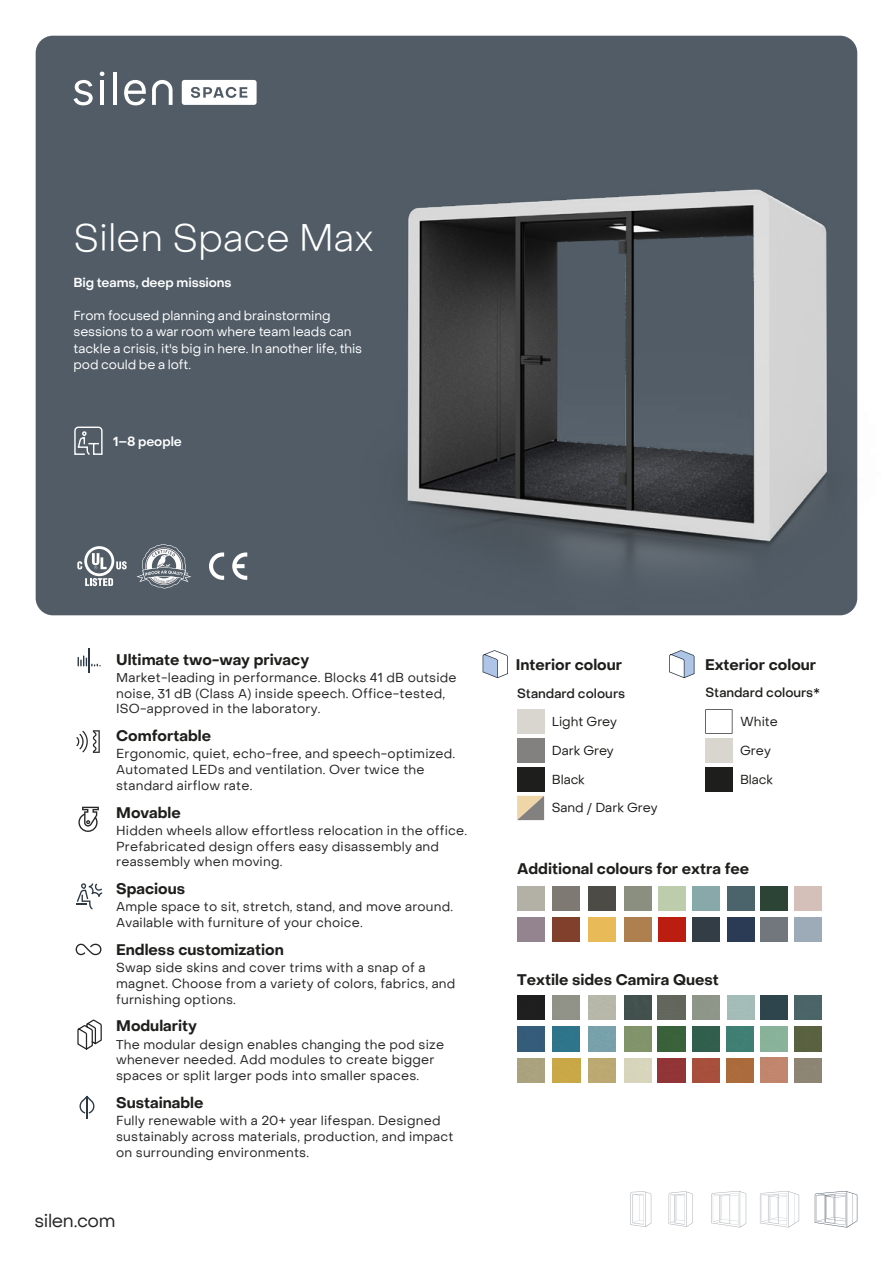
<style>
.page{position:relative;width:893px;height:1263px;background:#fff}
.page>*{position:absolute;margin:0;border:0;box-sizing:border-box;transform-origin:0 0}
.t1{font:300 37.5px "PP Object Sans";color:#fff}
.t2{font:18px "PP Object Sans";letter-spacing:-.02em;color:#272525}
.t3{font:700 15px "PP Object Sans";color:#1e1e1c}
.t4{font:12.75px/15.8px "PP Object Sans";letter-spacing:.015em;color:#272525}
.t5{font:12.75px/16.5px "PP Object Sans";letter-spacing:-.005em;color:#fff}
.t6{font:12.75px "PP Object Sans";color:#1e1e1c}
.t7{font:500 12.75px "PP Object Sans";color:#1e1e1c}
.t8{font:600 12.75px "PP Object Sans";letter-spacing:-.005em;color:#fff}
</style>
<div class="page">
<div style="left:36px;top:36px;width:821px;height:579px;background:#515c66;border-radius:17px"></div>
<svg style="left:73px;top:80px;width:20px;height:25px"></svg>
<svg style="left:100px;top:72px;width:4px;height:4px"></svg>
<hr style="left:100px;top:80px;width:4px;height:25px;background:#fff">
<hr style="left:113px;top:72px;width:4px;height:33px;background:#fff">
<svg style="left:124px;top:80px;width:22px;height:25px"></svg>
<svg style="left:152px;top:80px;width:21px;height:25px"></svg>
<svg style="left:182px;top:80px;width:75px;height:25px;background:#e3e4e6"></svg>
<svg style="left:74px;top:426px;width:29px;height:29px"></svg>
<svg style="left:630px;top:1191px;width:21px;height:36px"></svg>
<svg style="left:711px;top:1191px;width:35px;height:36px"></svg>
<svg style="left:760px;top:1191px;width:39px;height:36px"></svg>
<svg style="left:815px;top:1191px;width:42px;height:36px"></svg>
<svg style="left:669px;top:1191px;width:24px;height:36px"></svg>
<svg style="left:77px;top:546px;width:50px;height:40px"></svg>
<svg style="left:232px;top:552px;width:15px;height:28px"></svg>
<svg style="left:209px;top:552px;width:15px;height:28px"></svg>
<svg style="left:136px;top:544px;width:55px;height:44px"></svg>
<img style="left:300px;top:64px;width:558px;height:605px">
<svg style="left:76px;top:730px;width:24px;height:23px"></svg>
<svg style="left:78px;top:807px;width:21px;height:25px"></svg>
<svg style="left:75px;top:943px;width:27px;height:13px"></svg>
<hr style="left:86px;top:1096px;width:2px;height:23px;background:#2b3844">
<svg style="left:79px;top:1095px;width:16px;height:18px"></svg>
<hr style="left:88px;top:649px;width:2px;height:24px;background:#2b3844">
<svg style="left:78px;top:655px;width:23px;height:11px"></svg>
<svg style="left:76px;top:883px;width:26px;height:26px"></svg>
<svg style="left:77px;top:1019px;width:25px;height:31px"></svg>
<div style="left:517px;top:709px;width:27px;height:25px;background:#d9d6cf"></div>
<div style="left:517px;top:738px;width:27px;height:25px;background:#838080"></div>
<div style="left:517px;top:767px;width:27px;height:24px;background:#1e1e1c"></div>
<svg style="left:517px;top:796px;width:27px;height:24px"></svg>
<svg style="left:705px;top:709px;width:27px;height:25px"></svg>
<div style="left:705px;top:738px;width:27px;height:24px;background:#d9d6cf"></div>
<div style="left:705px;top:767px;width:27px;height:24px;background:#1e1e1c"></div>
<img style="left:517px;top:995px;width:27px;height:25px">
<img style="left:794px;top:1026px;width:27px;height:25px">
<img style="left:517px;top:1026px;width:27px;height:25px">
<img style="left:553px;top:1026px;width:27px;height:25px">
<img style="left:624px;top:995px;width:27px;height:25px">
<img style="left:553px;top:1058px;width:27px;height:25px">
<img style="left:658px;top:995px;width:27px;height:25px">
<img style="left:624px;top:1026px;width:28px;height:25px">
<img style="left:658px;top:1026px;width:27px;height:25px">
<img style="left:692px;top:1026px;width:27px;height:25px">
<img style="left:658px;top:1058px;width:27px;height:25px">
<img style="left:761px;top:995px;width:27px;height:25px">
<img style="left:727px;top:1026px;width:27px;height:25px">
<img style="left:692px;top:1058px;width:27px;height:25px">
<img style="left:794px;top:995px;width:27px;height:25px">
<img style="left:727px;top:1058px;width:27px;height:25px">
<svg style="left:483px;top:650px;width:25px;height:28px"></svg>
<svg style="left:669px;top:650px;width:25px;height:28px"></svg>
<div style="left:517px;top:886px;width:27px;height:25px;background:#b3b0a6"></div>
<div style="left:553px;top:886px;width:27px;height:25px;background:#7e7a73"></div>
<div style="left:517px;top:917px;width:27px;height:24px;background:#94848f"></div>
<div style="left:588px;top:886px;width:27px;height:25px;background:#4d4b46"></div>
<div style="left:553px;top:917px;width:27px;height:24px;background:#80402b"></div>
<div style="left:624px;top:886px;width:27px;height:25px;background:#8b8f80"></div>
<div style="left:588px;top:917px;width:27px;height:24px;background:#e8ba58"></div>
<div style="left:794px;top:917px;width:27px;height:24px;background:#9dabb8"></div>
<div style="left:761px;top:917px;width:27px;height:24px;background:#71777c"></div>
<div style="left:658px;top:886px;width:27px;height:25px;background:#bdccab"></div>
<div style="left:624px;top:917px;width:27px;height:24px;background:#af804f"></div>
<div style="left:692px;top:886px;width:27px;height:25px;background:#88a9a9"></div>
<div style="left:658px;top:917px;width:27px;height:24px;background:#bb1e10"></div>
<div style="left:727px;top:886px;width:27px;height:25px;background:#4b646b"></div>
<div style="left:692px;top:917px;width:27px;height:24px;background:#333d45"></div>
<div style="left:761px;top:886px;width:27px;height:25px;background:#2b4436"></div>
<div style="left:727px;top:917px;width:27px;height:24px;background:#2c3b55"></div>
<div style="left:794px;top:886px;width:27px;height:25px;background:#d4c0b8"></div>
<h1 class="t1" style="left:74px;top:216px;width:302px">Silen Space Max</h1>
<p class="t8" style="left:74px;top:275px;width:160px">Big teams, deep missions</p>
<p class="t5" style="left:74px;top:307px;width:290px">From focused planning and brainstorming sessions to a war room where team leads can tackle a crisis, it's big in here. In another life, this pod could be a loft.</p>
<p class="t8" style="left:113px;top:434px;width:70px">1–8 people</p>
<p class="t3" style="left:116px;top:650px;width:194px">Ultimate two-way privacy</p>
<p class="t4" style="left:116px;top:669px;width:342px">Market-leading in performance. Blocks 41 dB outside noise, 31 dB (Class A) inside speech. Office-tested,<br>ISO-approved in the laboratory.</p>
<p class="t3" style="left:116px;top:727px;width:96px">Comfortable</p>
<p class="t4" style="left:116px;top:746px;width:341px">Ergonomic, quiet, echo-free, and speech-optimized.<br>Automated LEDs and ventilation. Over twice the standard airflow rate.</p>
<p class="t3" style="left:116px;top:803px;width:66px">Movable</p>
<p class="t4" style="left:116px;top:822px;width:353px">Hidden wheels allow effortless relocation in the office.<br>Prefabricated design offers easy disassembly and reassembly when moving.</p>
<p class="t3" style="left:116px;top:880px;width:71px">Spacious</p>
<p class="t4" style="left:116px;top:899px;width:338px">Ample space to sit, stretch, stand, and move around.<br>Available with furniture of your choice.</p>
<p class="t3" style="left:116px;top:940px;width:169px">Endless customization</p>
<p class="t4" style="left:116px;top:960px;width:341px">Swap side skins and cover trims with a snap of a magnet. Choose from a variety of colors, fabrics, and furnishing options.</p>
<p class="t3" style="left:116px;top:1017px;width:82px">Modularity</p>
<p class="t4" style="left:116px;top:1036px;width:329px">The modular design enables changing the pod size whenever needed. Add modules to create bigger spaces or split larger pods into smaller spaces.</p>
<p class="t3" style="left:116px;top:1093px;width:89px">Sustainable</p>
<p class="t4" style="left:116px;top:1113px;width:339px">Fully renewable with a 20+ year lifespan. Designed sustainably across materials, production, and impact on surrounding environments.</p>
<h2 class="t2" style="left:35px;top:1209px;width:83px">silen.com</h2>
<p class="t3" style="left:516px;top:656px;width:108px">Interior colour</p>
<p class="t3" style="left:705px;top:656px;width:113px">Exterior colour</p>
<p class="t7" style="left:517px;top:685px;width:109px">Standard colours</p>
<p class="t7" style="left:705px;top:685px;width:116px">Standard colours*</p>
<p class="t6" style="left:552px;top:714px;width:67px">Light Grey</p>
<p class="t6" style="left:552px;top:743px;width:63px">Dark Grey</p>
<p class="t6" style="left:552px;top:772px;width:34px">Black</p>
<p class="t6" style="left:552px;top:800px;width:107px">Sand / Dark Grey</p>
<p class="t6" style="left:740px;top:714px;width:39px">White</p>
<p class="t6" style="left:740px;top:742px;width:32px">Grey</p>
<p class="t6" style="left:740px;top:771px;width:34px">Black</p>
<p class="t3" style="left:517px;top:859px;width:234px">Additional colours for extra fee</p>
<p class="t3" style="left:517px;top:970px;width:203px">Textile sides Camira Quest</p>
</div>
